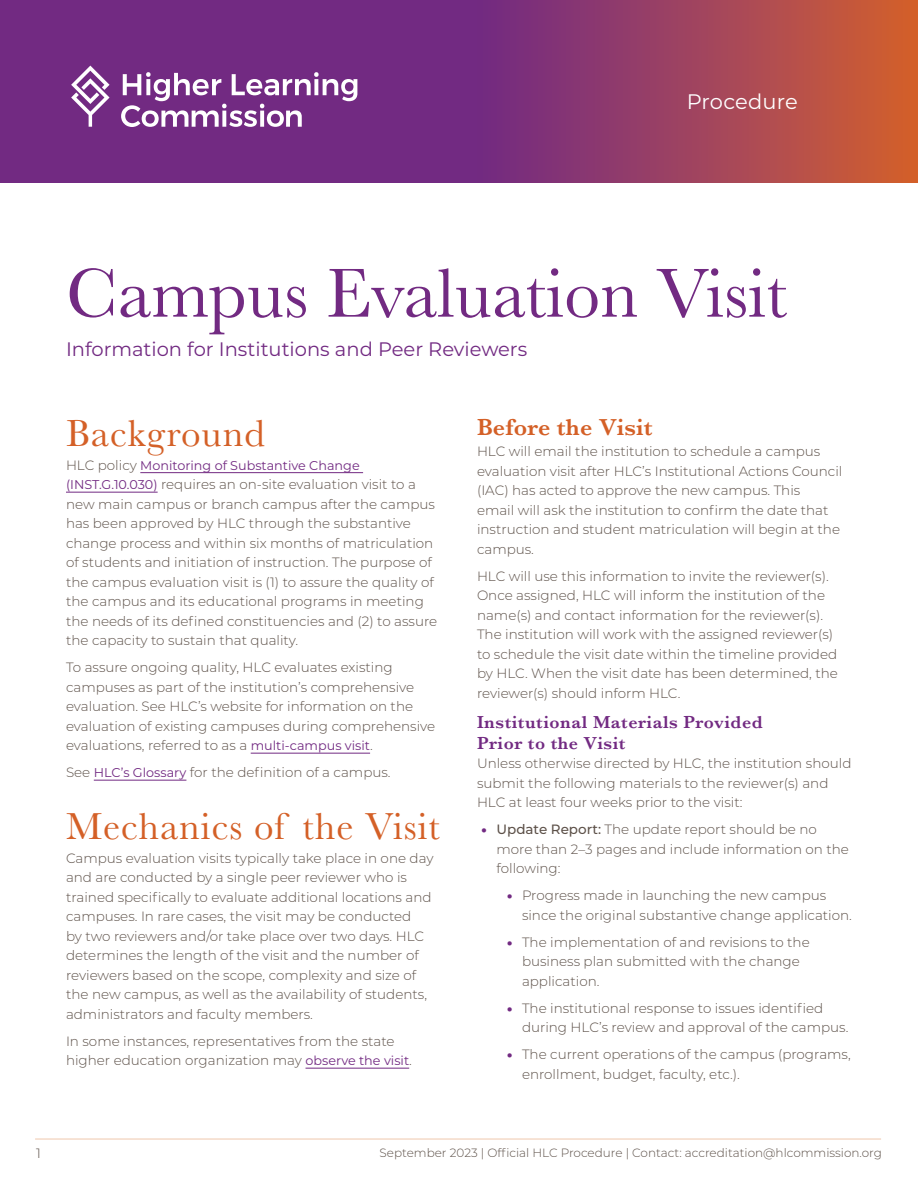
<style>
.page{position:relative;width:918px;height:1188px;background:#fff}
.page>*{position:absolute;margin:0;border:0;box-sizing:border-box;transform-origin:0 0}
.Header_1{font:72px "Baskerville";color:#722a82}
.Header_2{font:39px "Baskerville";letter-spacing:.025em;color:#d46027}
.Header_3{font:600 24px "Baskerville";letter-spacing:.01em;color:#d46027}
.document_id{font:21px "Montserrat";letter-spacing:.005em;color:#fff}
.Intro_Paragraph{font:19.5px "Montserrat";color:#722a82}
.Header_4{font:600 18px/21px "Baskerville";letter-spacing:.03em;color:#722a82}
.t1{font:300 13.5px/19.5px "Montserrat";color:#5d5149}
.t2{font:12.75px "Montserrat";color:#722a82}
.t3{font:300 12px "Montserrat";color:#5d5149}
.s1{font-weight:300;font-size:13.5px;color:#5d5149}
.s2{font-weight:400;font-size:12.75px;color:#722a82}
.s3{font-weight:900;font-size:12.75px;color:#722a82}
.s4{font-weight:500}
</style>
<div class="page">
<div style="left:0;top:0;width:918px;height:183px;background:#722a82"></div>
<div style="left:477px;top:0;width:441px;height:183px;background:linear-gradient(to right,#702987,#d35f30)"></div>
<hr style="left:140px;top:472px;width:223px;height:1px;background:#722a82">
<hr style="left:66px;top:492px;width:92px;height:1px;background:#722a82">
<hr style="left:251px;top:753px;width:119px;height:1px;background:#722a82">
<hr style="left:94px;top:780px;width:92px;height:1px;background:#722a82">
<hr style="left:306px;top:1068px;width:103px;height:1px;background:#722a82">
<svg style="left:121px;top:72px;width:236px;height:55px"></svg>
<svg style="left:71px;top:66px;width:39px;height:61px"></svg>
<hr style="left:35px;top:1139px;width:846px;height:1px;background:#efc7ac">
<p class="document_id" style="left:687px;top:87px;width:113px">Procedure</p>
<h1 class="Header_1" style="left:66px;top:247px;width:723px">Campus Evaluation Visit</h1>
<p class="Intro_Paragraph" style="left:66px;top:335px;width:463px">Information for Institutions and Peer Reviewers</p>
<h2 class="Header_2" style="left:66px;top:408px;width:200px">Background</h2>
<p class="t2" style="left:66px;top:456px;width:295px"><span class="s1">HLC policy</span> Monitoring of Substantive Change</p>
<p class="t1" style="left:66px;top:474px;width:373px"><span class="s2">(INST.G.10.030)</span> requires an on-site evaluation visit to a new main campus or branch campus after the campus has been approved by HLC through the substantive change process and within six months of matriculation of students and initiation of instruction. The purpose of the campus evaluation visit is (1) to assure the quality of the campus and its educational programs in meeting the needs of its defined constituencies and (2) to assure the capacity to sustain that quality.</p>
<p class="t1" style="left:66px;top:657px;width:371px">To assure ongoing quality, HLC evaluates existing campuses as part of the institution’s comprehensive evaluation. See HLC’s website for information on the evaluation of existing campuses during comprehensive evaluations, referred to as a <span class="s2">multi-campus visit</span>.</p>
<p class="t1" style="left:66px;top:762px;width:326px">See <span class="s2">HLC’s Glossary</span> for the definition of a campus.</p>
<h2 class="Header_2" style="left:66px;top:801px;width:375px">Mechanics of the Visit</h2>
<p class="t1" style="left:66px;top:848px;width:369px">Campus evaluation visits typically take place in one day and are conducted by a single peer reviewer who is trained specifically to evaluate additional locations and campuses. In rare cases, the visit may be conducted<br>by two reviewers and/or take place over two days. HLC determines the length of the visit and the number of reviewers based on the scope, complexity and size of the new campus, as well as the availability of students, administrators and faculty members.</p>
<p class="t1" style="left:66px;top:1031px;width:347px">In some instances, representatives from the state higher education organization may <span class="s2">observe the visit</span>.</p>
<h3 class="Header_3" style="left:477px;top:411px;width:177px">Before the Visit</h3>
<p class="t1" style="left:477px;top:441px;width:367px">HLC will email the institution to schedule a campus evaluation visit after HLC’s Institutional Actions Council (IAC) has acted to approve the new campus. This<br>email will ask the institution to confirm the date that instruction and student matriculation will begin at the campus.</p>
<p class="t1" style="left:477px;top:566px;width:362px">HLC will use this information to invite the reviewer(s).<br>Once assigned, HLC will inform the institution of the name(s) and contact information for the reviewer(s).<br>The institution will work with the assigned reviewer(s) to schedule the visit date within the timeline provided by HLC. When the visit date has been determined, the reviewer(s) should inform HLC.</p>
<p class="Header_4" style="left:477px;top:711px;width:287px">Institutional Materials Provided<br>Prior to the Visit</p>
<p class="t1" style="left:477px;top:753px;width:376px">Unless otherwise directed by HLC, the institution should submit the following materials to the reviewer(s) and<br>HLC at least four weeks prior to the visit:</p>
<p class="t1" style="left:496px;top:819px;width:354px;text-indent:-15px"><span class="s3">•</span> <span class="s4">Update Report:</span> The update report should be no more than 2–3 pages and include information on the following:</p>
<p class="t1" style="left:522px;top:885px;width:331px;text-indent:-15px"><span class="s3">•</span> Progress made in launching the new campus since the original substantive change application.</p>
<p class="t1" style="left:522px;top:932px;width:289px;text-indent:-15px"><span class="s3">•</span> The implementation of and revisions to the business plan submitted with the change application.</p>
<p class="t1" style="left:522px;top:998px;width:328px;text-indent:-15px"><span class="s3">•</span> The institutional response to issues identified during HLC’s review and approval of the campus.</p>
<p class="t1" style="left:522px;top:1044px;width:330px;text-indent:-15px"><span class="s3">•</span> The current operations of the campus (programs, enrollment, budget, faculty, etc.).</p>
<p class="t1" style="left:36px;top:1143px;width:6px">1</p>
<p class="t3" style="left:380px;top:1144px;width:504px">September 2023 | Official HLC Procedure | Contact: accreditation@hlcommission.org</p>
</div>
